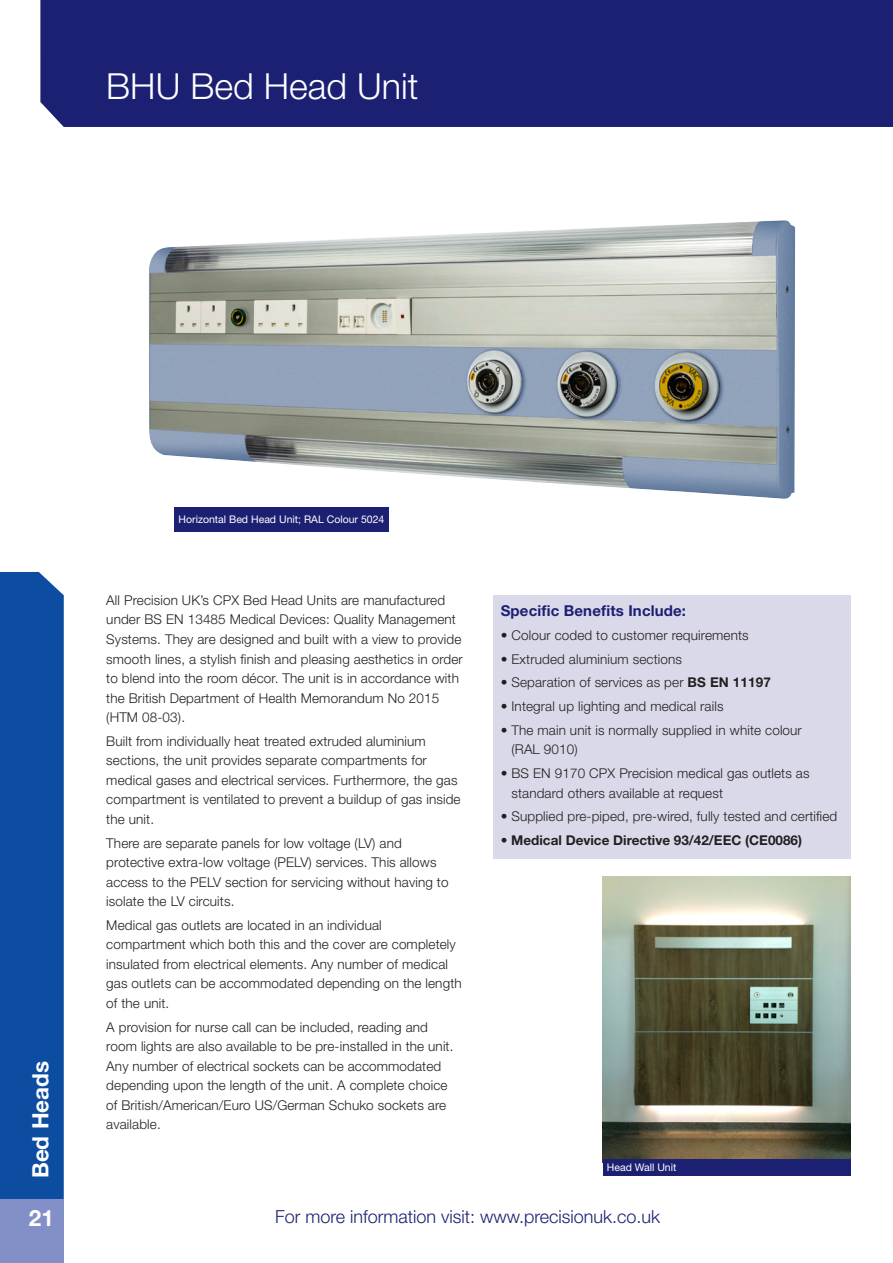
<style>
.page{position:relative;width:893px;height:1263px;background:#fff}
.page>*{position:absolute;margin:0;border:0;box-sizing:border-box;transform-origin:0 0}
.Product_title{font:300 36px "Helvetica Neue LT Std";color:#fff}
.t1{font:700 22.5px "Helvetica Neue LT Std";color:#fff}
.t2{font:300 18px "Helvetica Neue LT Std";color:#1c2072}
.Standards_Features{font:700 15px "Helvetica Neue LT Std";letter-spacing:.01em;color:#1c2072}
.Description_text{font:300 13.5px/19.5px "Helvetica Neue LT Std";letter-spacing:.01em;color:#231f20}
.Description_text-2{font:700 13.5px "Helvetica Neue LT Std";color:#231f20}
.Description_text-3{font:10.5px "Helvetica Neue LT Std";color:#fff}
.s1{font-weight:700}
.s2{font-weight:300}
</style>
<div class="page">
<div style="left:40px;top:0;width:853px;height:127px;background:#1c2072"></div>
<div style="left:0;top:572px;width:64px;height:627px;background:#0d4da1"></div>
<div style="left:0;top:1199px;width:64px;height:64px;background:#838fc7"></div>
<div style="left:493px;top:595px;width:357px;height:263px;background:#dad9e9"></div>
<img style="left:149px;top:220px;width:646px;height:279px">
<img style="left:603px;top:876px;width:247px;height:283px">
<div style="left:603px;top:1159px;width:247px;height:17px;background:#1c2072"></div>
<div style="left:174px;top:507px;width:215px;height:24px;background:#1c2072"></div>
<p class="Product_title" style="left:106px;top:64px;width:314px">BHU Bed Head Unit</p>
<p class="t1" style="left:26px;top:1178px;width:119px;rotate:-90deg">Bed Heads</p>
<p class="t1" style="left:29px;top:1204px;width:27px">21</p>
<p class="Description_text-3" style="left:179px;top:513px;width:207px">Horizontal Bed Head Unit; RAL Colour 5024</p>
<p class="Description_text" style="left:106px;top:590px;width:358px">All Precision UK’s CPX Bed Head Units are manufactured under BS EN 13485 Medical Devices: Quality Management Systems. They are designed and built with a view to provide smooth lines, a stylish finish and pleasing aesthetics in order to blend into the room décor. The unit is in accordance with the British Department of Health Memorandum No 2015 (HTM 08-03).</p>
<p class="Description_text" style="left:106px;top:731px;width:356px">Built from individually heat treated extruded aluminium sections, the unit provides separate compartments for medical gases and electrical services. Furthermore, the gas compartment is ventilated to prevent a buildup of gas inside the unit.</p>
<p class="Description_text" style="left:106px;top:833px;width:344px">There are separate panels for low voltage (LV) and protective extra-low voltage (PELV) services. This allows access to the PELV section for servicing without having to isolate the LV circuits.</p>
<p class="Description_text" style="left:106px;top:915px;width:357px">Medical gas outlets are located in an individual compartment which both this and the cover are completely insulated from electrical elements. Any number of medical gas outlets can be accommodated depending on the length of the unit.</p>
<p class="Description_text" style="left:106px;top:1017px;width:349px">A provision for nurse call can be included, reading and room lights are also available to be pre-installed in the unit.<br>Any number of electrical sockets can be accommodated depending upon the length of the unit. A complete choice of British/American/Euro US/German Schuko sockets are available.</p>
<p class="Standards_Features" style="left:501px;top:601px;width:187px">Specific Benefits Include:</p>
<p class="Description_text" style="left:501px;top:625px;width:249px">• Colour coded to customer requirements</p>
<p class="Description_text" style="left:501px;top:649px;width:183px">• Extruded aluminium sections</p>
<p class="Description_text" style="left:501px;top:672px;width:272px">• Separation of services as per <span class="s1">BS EN 11197</span></p>
<p class="Description_text" style="left:501px;top:696px;width:224px">• Integral up lighting and medical rails</p>
<p class="Description_text" style="left:511px;top:720px;width:292px;text-indent:-11px">• The main unit is normally supplied in white colour (RAL 9010)</p>
<p class="Description_text" style="left:511px;top:763px;width:300px;text-indent:-11px">• BS EN 9170 CPX Precision medical gas outlets as standard others available at request</p>
<p class="Description_text" style="left:501px;top:806px;width:338px">• Supplied pre-piped, pre-wired, fully tested and certified</p>
<p class="Description_text-2" style="left:501px;top:832px;width:303px"><span class="s2">•</span> Medical Device Directive 93/42/EEC (CE0086)</p>
<p class="Description_text-3" style="left:607px;top:1161px;width:71px">Head Wall Unit</p>
<h3 class="t2" style="left:275px;top:1205px;width:387px">For more information visit: www.precisionuk.co.uk</h3>
</div>
